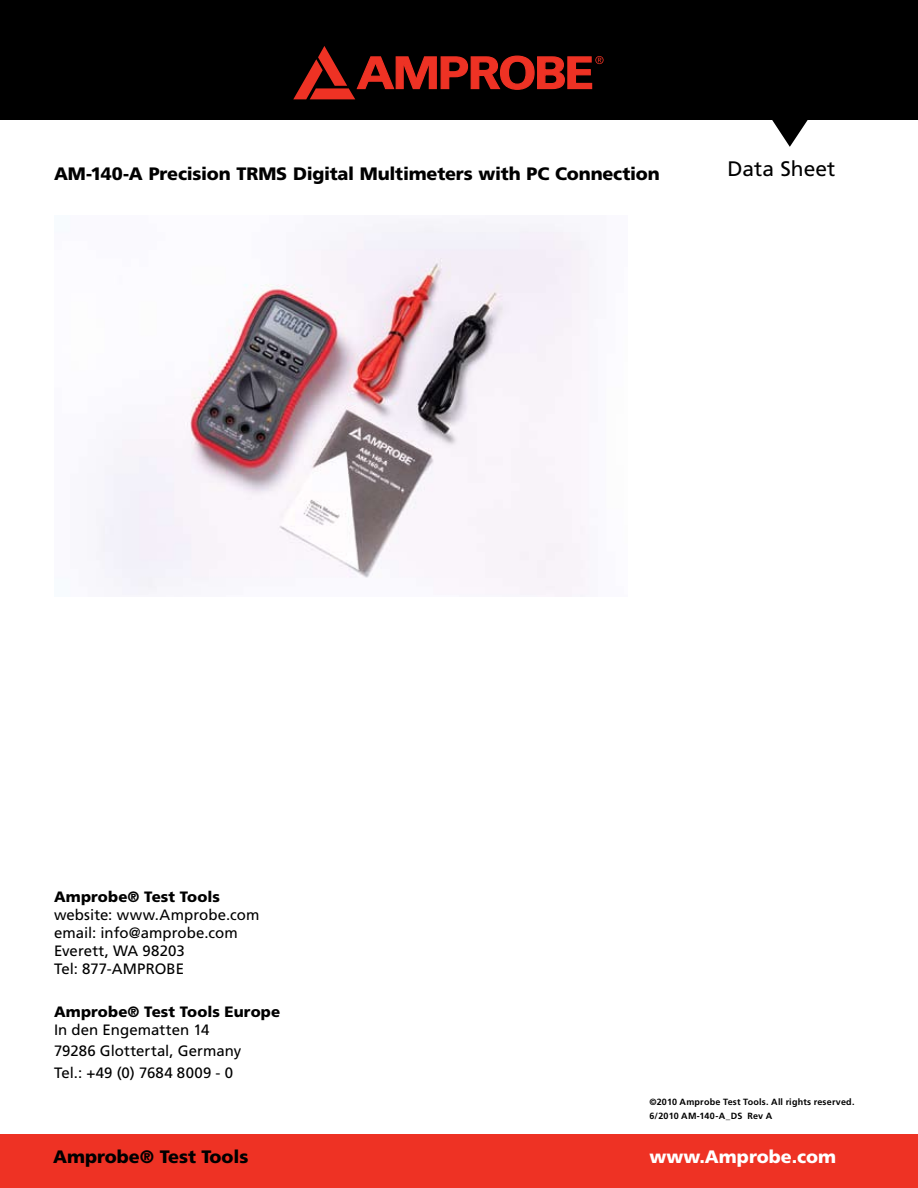
<style>
.page{position:relative;width:918px;height:1188px;background:#fff}
.page>*{position:absolute;margin:0;border:0;box-sizing:border-box;transform-origin:0 0}
.t1{font:21px "Frutiger";color:#000}
.t2{font:900 18px "Frutiger";letter-spacing:-.01em;color:#000}
.t3{font:900 18px "Frutiger";color:#fff}
.t4{font:15px/18px "Frutiger";letter-spacing:.005em;color:#000}
.t5{font:900 15px "Frutiger";letter-spacing:.005em;color:#000}
.t6{font:700 9px/14.1px "Frutiger";letter-spacing:.025em;color:#000}
</style>
<div class="page">
<div style="left:0;top:1134px;width:918px;height:54px;background:#ee3224"></div>
<div style="left:0;top:0;width:918px;height:120px;background:#000"></div>
<svg style="left:293px;top:46px;width:311px;height:53px"></svg>
<svg style="left:772px;top:120px;width:36px;height:27px"></svg>
<img style="left:96px;top:221px;width:496px;height:375px">
<p class="t2" style="left:54px;top:163px;width:607px">AM-140-A Precision TRMS Digital Multimeters with PC Connection</p>
<h1 class="t1" style="left:727px;top:156px;width:109px">Data Sheet</h1>
<p class="t5" style="left:54px;top:888px;width:167px">Amprobe® Test Tools</p>
<p class="t4" style="left:54px;top:906px;width:207px">website: www.Amprobe.com email: info@amprobe.com<br>Everett, WA 98203<br>Tel: 877-AMPROBE</p>
<p class="t5" style="left:54px;top:1003px;width:228px">Amprobe® Test Tools Europe</p>
<p class="t4" style="left:54px;top:1019px;width:189px;line-height:21.3px">In den Engematten 14<br>79286 Glottertal, Germany<br>Tel.: +49 (0) 7684 8009 - 0</p>
<p class="t6" style="left:650px;top:1094px;width:207px">©2010 Amprobe Test Tools. All rights reserved.<br>6/2010 AM-140-A_DS Rev A</p>
<p class="t2" style="left:53px;top:1146px;width:197px">Amprobe® Test Tools</p>
<p class="t3" style="left:650px;top:1146px;width:188px">www.Amprobe.com</p>
</div>
